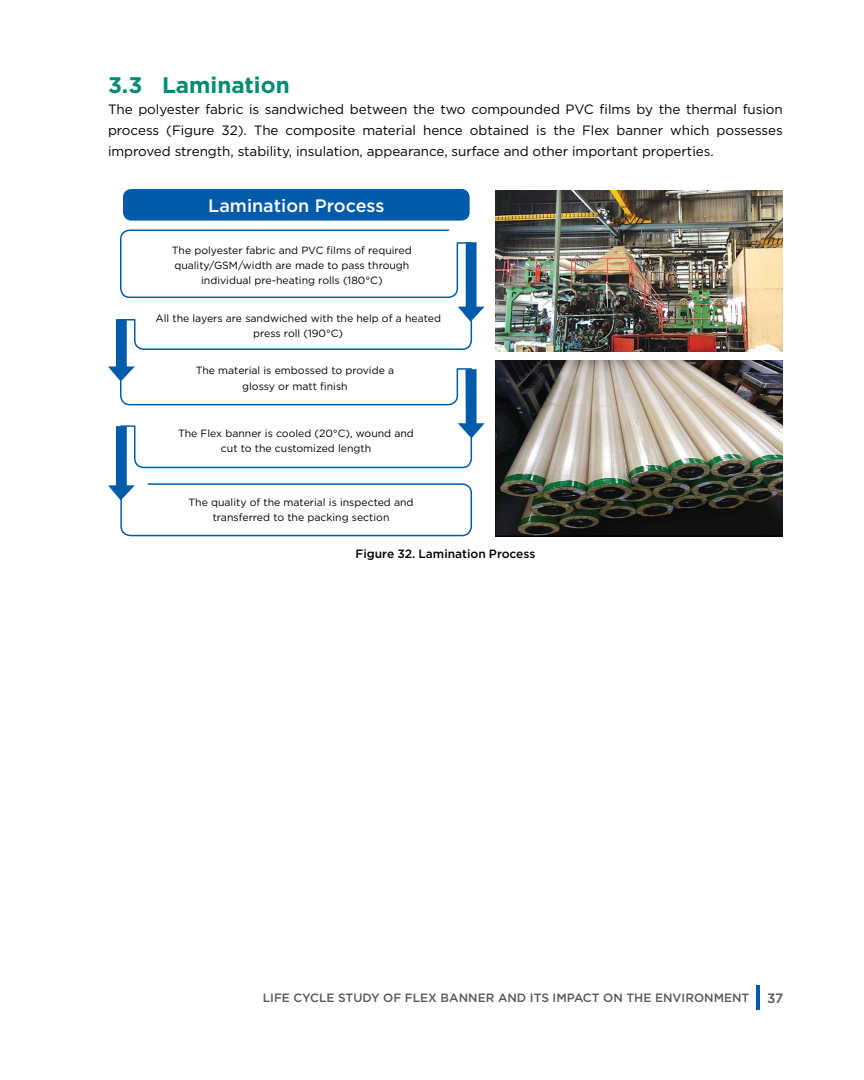
<style>
.page{position:relative;width:864px;height:1080px;background:#fff}
.page>*{position:absolute;margin:0;border:0;box-sizing:border-box;transform-origin:0 0}
.t1{font:700 22.5px "Gotham";color:#008c74}
.t2{font:500 18px "Gotham";color:#fff}
.t3{font:13.5px/21px "Gotham";letter-spacing:-.005em;color:#000;text-align:justify}
.t4{font:500 13.5px "Gotham";color:#58595b}
.t5{font:500 12px "Gotham";color:#58595b}
.t6{font:500 12px "Gotham";color:#000}
.t7{font:10.5px/15px "Gotham";color:#000;text-align:center}
</style>
<div class="page">
<hr style="left:757px;top:985px;width:3px;height:25px;background:#005baa">
<svg style="left:108px;top:229px;width:377px;height:308px"></svg>
<div style="left:123px;top:189px;width:347px;height:32px;background:#005baa;border-radius:8px"></div>
<img style="left:495px;top:191px;width:288px;height:160px">
<img style="left:495px;top:361px;width:288px;height:175px">
<h1 class="t1" style="left:108px;top:70px;width:183px">3.3 Lamination</h1>
<p class="t3" style="left:108px;top:98px;width:676px">The polyester fabric is sandwiched between the two compounded PVC films by the thermal fusion process (Figure 32). The composite material hence obtained is the Flex banner which possesses improved strength, stability, insulation, appearance, surface and other important properties.</p>
<h2 class="t2" style="left:208px;top:194px;width:178px">Lamination Process</h2>
<p class="t7" style="left:172px;top:242px;width:241px">The polyester fabric and PVC films of required quality/GSM/width are made to pass through individual pre-heating rolls (180°C)</p>
<p class="t7" style="left:155px;top:310px;width:287px">All the layers are sandwiched with the help of a heated press roll (190°C)</p>
<p class="t7" style="left:196px;top:362px;width:200px;line-height:16.5px">The material is embossed to provide a glossy or matt finish</p>
<p class="t7" style="left:178px;top:426px;width:237px">The Flex banner is cooled (20°C), wound and cut to the customized length</p>
<p class="t7" style="left:189px;top:495px;width:227px">The quality of the material is inspected and transferred to the packing section</p>
<p class="t6" style="left:356px;top:546px;width:181px">Figure 32. Lamination Process</p>
<p class="t5" style="left:263px;top:990px;width:488px">LIFE CYCLE STUDY OF FLEX BANNER AND ITS IMPACT ON THE ENVIRONMENT</p>
<p class="t4" style="left:767px;top:989px;width:18px">37</p>
</div>
